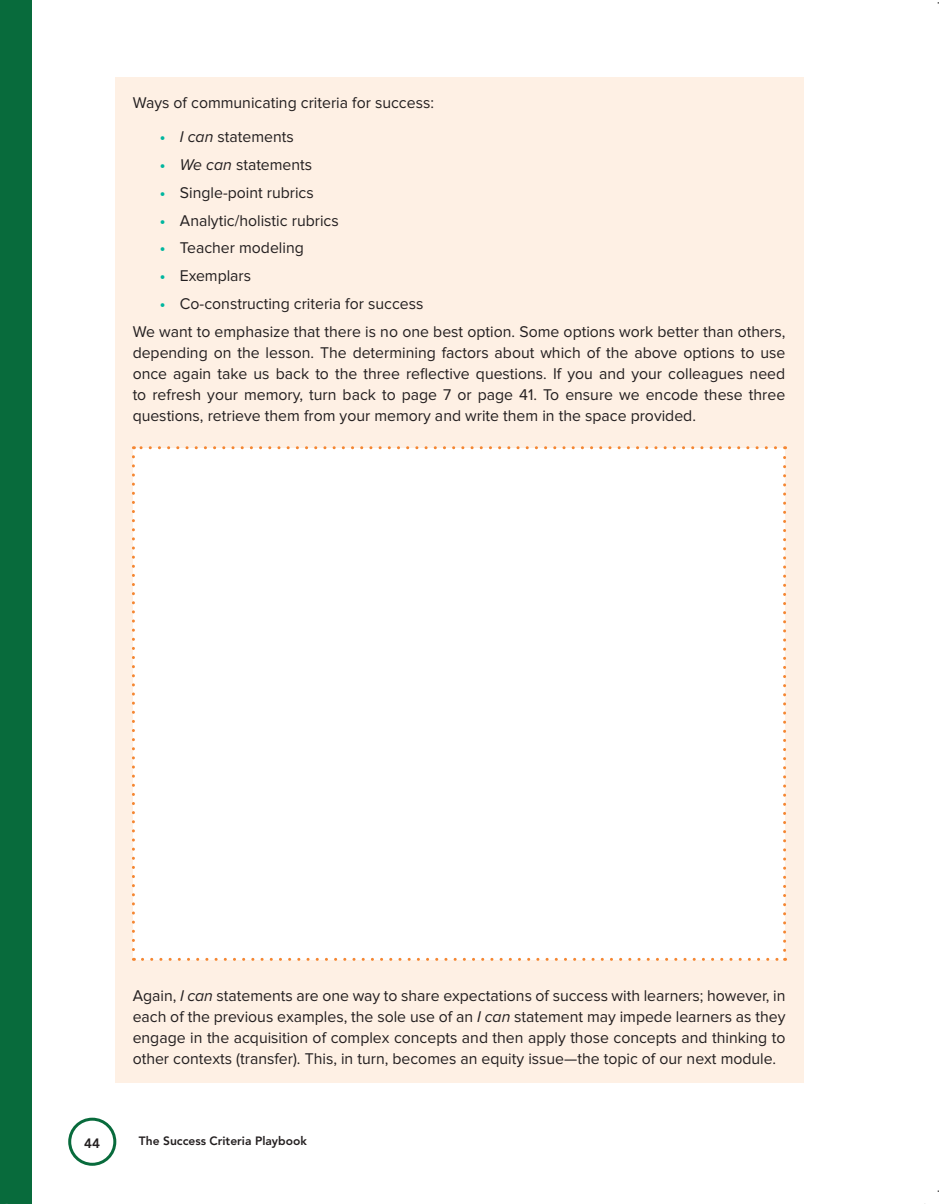
<style>
.page{position:relative;width:939px;height:1204px;background:#fff}
.page>*{position:absolute;margin:0;border:0;box-sizing:border-box;transform-origin:0 0}
.t1{font:16.2px/21px "Proxima Nova";color:#231f20;text-align:justify}
.t2{font:800 13.5px "Avenir LT Std";color:#231f20}
.t3{font:800 12px "Avenir LT Std";color:#231f20}
.s1{font-weight:700;color:#00b69f}
.s2{font-style:italic}
</style>
<div class="page">
<div style="left:68px;top:1117px;width:48px;height:49px;border:3px solid #086b3c;border-radius:50%"></div>
<div style="left:0;top:0;width:32px;height:1204px;background:#086b3c"></div>
<div style="left:115px;top:77px;width:688px;height:1005px;background:#fef0e4"></div>
<div style="left:133px;top:448px;width:651px;height:511px;background:#fff"></div>
<svg style="left:132px;top:457px;width:3px;height:504px"></svg>
<svg style="left:142px;top:958px;width:643px;height:3px"></svg>
<svg style="left:783px;top:446px;width:3px;height:504px"></svg>
<svg style="left:133px;top:446px;width:642px;height:3px"></svg>
<p class="t1" style="left:133px;top:93px;width:303px">Ways of communicating criteria for success:</p>
<p class="t1" style="left:160px;top:127px;width:136px"><span class="s1">•</span> <span class="s2">I can</span> statements</p>
<p class="t1" style="left:160px;top:155px;width:154px"><span class="s1">•</span> <span class="s2">We can</span> statements</p>
<p class="t1" style="left:160px;top:183px;width:156px"><span class="s1">•</span> Single-point rubrics</p>
<p class="t1" style="left:160px;top:210px;width:181px"><span class="s1">•</span> Analytic/holistic rubrics</p>
<p class="t1" style="left:160px;top:238px;width:146px"><span class="s1">•</span> Teacher modeling</p>
<p class="t1" style="left:160px;top:266px;width:93px"><span class="s1">•</span> Exemplars</p>
<p class="t1" style="left:133px;top:290px;width:654px;line-height:27.8px;text-indent:27px"><span class="s1">•</span> Co-constructing criteria for success<br>We want to emphasize that there is no one best option. Some options work better than others,</p>
<p class="t1" style="left:133px;top:342px;width:654px">depending on the lesson. The determining factors about which of the above options to use once again take us back to the three reflective questions. If you and your colleagues need to refresh your memory, turn back to page 7 or page 41. To ensure we encode these three questions, retrieve them from your memory and write them in the space provided.</p>
<p class="t1" style="left:133px;top:986px;width:654px">Again, <span class="s2">I can</span> statements are one way to share expectations of success with learners; however, in each of the previous examples, the sole use of an <span class="s2">I can</span> statement may impede learners as they engage in the acquisition of complex concepts and then apply those concepts and thinking to other contexts (transfer). This, in turn, becomes an equity issue—the topic of our next module.</p>
<p class="t2" style="left:84px;top:1135px;width:17px">44</p>
<p class="t3" style="left:139px;top:1134px;width:169px">The Success Criteria Playbook</p>
</div>
